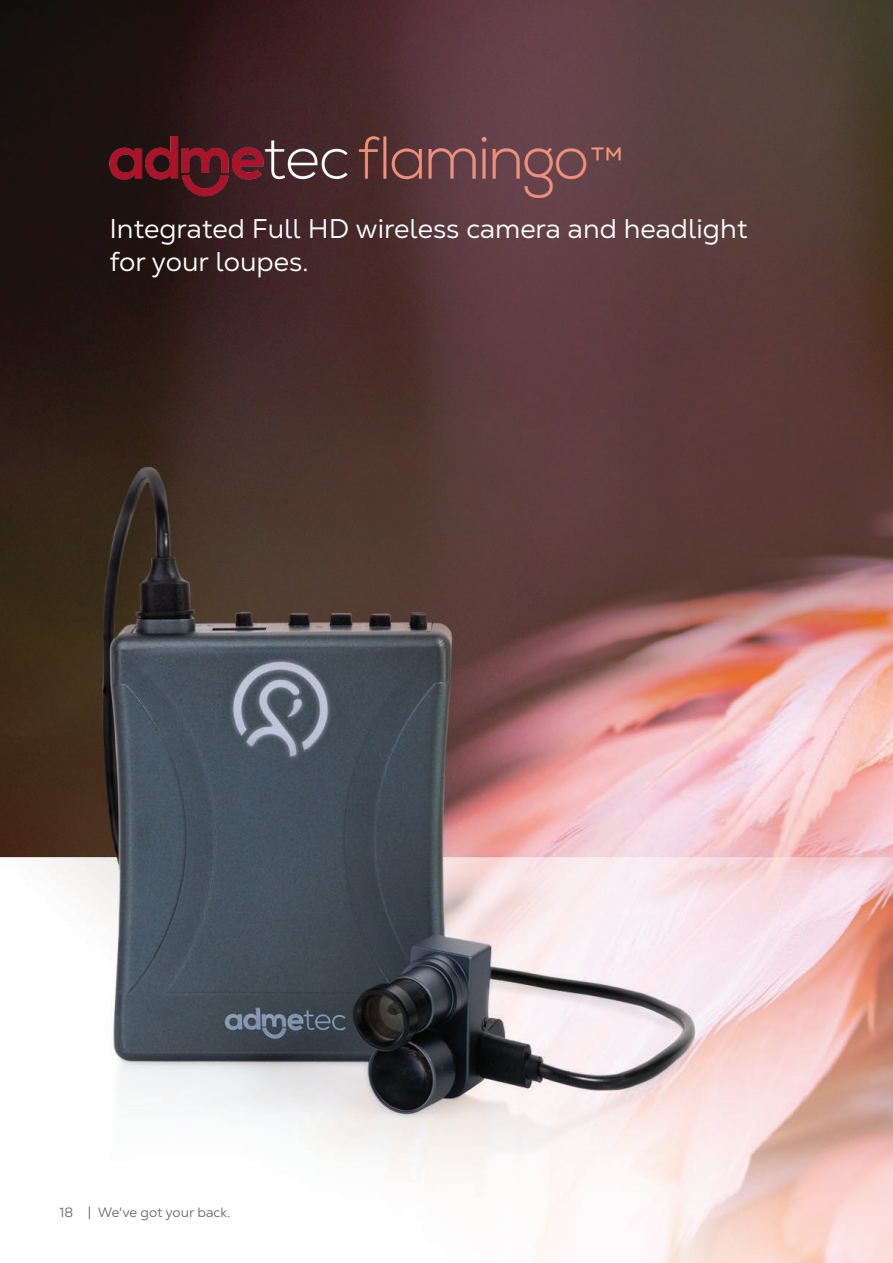
<style>
.page{position:relative;width:893px;height:1263px;background:#fff}
.page>*{position:absolute;margin:0;border:0;box-sizing:border-box;transform-origin:0 0}
.t1{font:300 45px "Nexa";color:#f69672}
.Body{font:27px/32.4px "Nexa Text";color:#fff}
.t2{font:13.5px "Nexa Text";color:#6c6d70}
</style>
<div class="page">
<img style="left:0;top:0;width:893px;height:1263px">
<img style="left:109px;top:136px;width:478px;height:62px">
<svg style="left:89px;top:1206px;width:1px;height:13px"></svg>
<p class="t1" style="left:589px;top:136px;width:37px">™</p>
<p class="Body" style="left:109px;top:212px;width:639px">Integrated Full HD wireless camera and headlight for your loupes.</p>
<p class="t2" style="left:60px;top:1204px;width:15px">18</p>
<p class="t2" style="left:98px;top:1204px;width:134px">We've got your back.</p>
</div>
